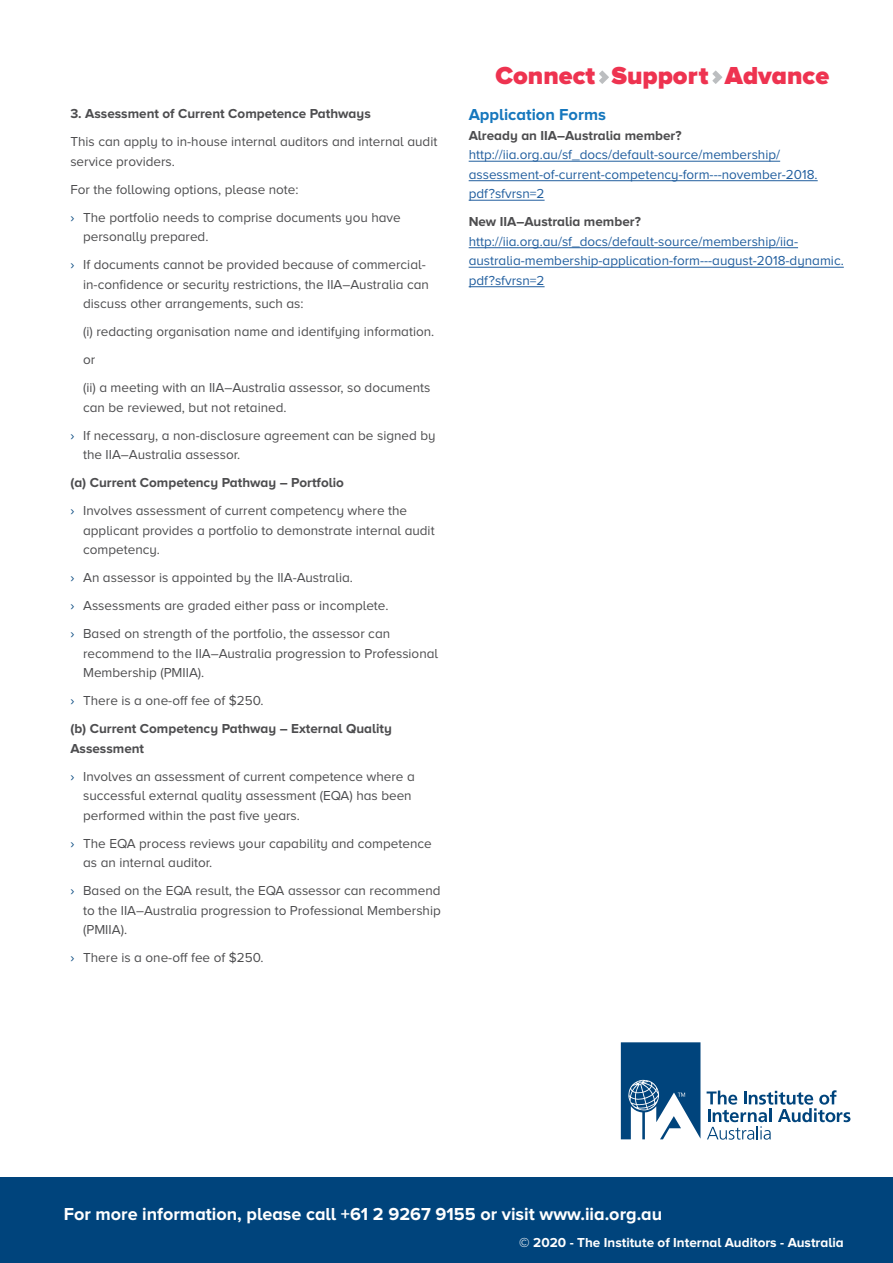
<style>
.page{position:relative;width:893px;height:1263px;background:#fff}
.page>*{position:absolute;margin:0;border:0;box-sizing:border-box;transform-origin:0 0}
.t1{font:900 25.5px "Proxima Nova A";color:#ee3350}
.t2{font:700 18px "Proxima Nova A";color:#fff}
.t3{font:700 16.5px "Proxima Nova A";color:#1677bd}
.t4{font:13.5px/28px "Proxima Nova A";color:#4d4d4f}
.t5{font:13.5px/19.5px "Proxima Nova A";color:#215e9e}
.t6{font:700 13.5px/28px "Proxima Nova A";color:#4d4d4f}
.t7{font:700 13.5px "Proxima Nova A";color:#fff}
.s1{color:#00447c}
.s2{font-weight:700}
.s3{font-weight:400;color:#00447c}
.s4{font-weight:400}
</style>
<div class="page">
<svg style="left:707px;top:1090px;width:143px;height:50px"></svg>
<svg style="left:621px;top:1042px;width:79px;height:97px"></svg>
<div style="left:0;top:1178px;width:893px;height:85px;background:#00447c"></div>
<svg style="left:599px;top:71px;width:10px;height:13px"></svg>
<svg style="left:712px;top:71px;width:10px;height:13px"></svg>
<hr style="left:469px;top:161px;width:311px;height:1px;background:#215e9e">
<hr style="left:469px;top:180px;width:349px;height:1px;background:#215e9e">
<hr style="left:469px;top:200px;width:76px;height:1px;background:#215e9e">
<hr style="left:469px;top:247px;width:329px;height:1px;background:#215e9e">
<hr style="left:469px;top:267px;width:375px;height:1px;background:#215e9e">
<hr style="left:469px;top:286px;width:76px;height:1px;background:#215e9e">
<p class="t6" style="left:70px;top:99px;width:302px">3. Assessment of Current Competence Pathways</p>
<p class="t4" style="left:70px;top:132px;width:368px;line-height:19.5px">This can apply to in-house internal auditors and internal audit service providers.</p>
<p class="t4" style="left:70px;top:175px;width:332px">For the following options, please note:<br><span class="s1">›</span> The portfolio needs to comprise documents you have</p>
<p class="t4" style="left:70px;top:222px;width:357px;text-indent:13px">personally prepared.<br><span class="s1">›</span> If documents cannot be provided because of commercial-</p>
<p class="t4" style="left:83px;top:274px;width:347px;line-height:19.5px">in-confidence or security restrictions, the IIA–Australia can discuss other arrangements, such as:</p>
<p class="t4" style="left:83px;top:317px;width:353px">(i) redacting organisation name and identifying information. or<br>(ii) a meeting with an IIA–Australia assessor, so documents</p>
<p class="t4" style="left:70px;top:393px;width:367px;text-indent:13px">can be reviewed, but not retained.<br><span class="s1">›</span> If necessary, a non-disclosure agreement can be signed by</p>
<p class="t4" style="left:83px;top:440px;width:159px">the IIA–Australia assessor.</p>
<p class="t4" style="left:70px;top:468px;width:338px"><span class="s2">(a) Current Competency Pathway – Portfolio<br></span><span class="s1">›</span> Involves assessment of current competency where the</p>
<p class="t4" style="left:83px;top:520px;width:353px;line-height:19.5px">applicant provides a portfolio to demonstrate internal audit competency.</p>
<p class="t4" style="left:70px;top:563px;width:321px"><span class="s1">›</span> An assessor is appointed by the IIA-Australia.<br><span class="s1">›</span> Assessments are graded either pass or incomplete. <span class="s1">›</span> Based on strength of the portfolio, the assessor can</p>
<p class="t4" style="left:83px;top:643px;width:357px;line-height:19.5px">recommend to the IIA–Australia progression to Professional<br>Membership (PMIIA).</p>
<p class="t6" style="left:70px;top:686px;width:323px"><span class="s3">›</span> <span class="s4">There is a one-off fee of $250.<br></span>(b) Current Competency Pathway – External Quality</p>
<p class="t4" style="left:70px;top:734px;width:346px"><span class="s2">Assessment<br></span><span class="s1">›</span> Involves an assessment of current competence where a</p>
<p class="t4" style="left:83px;top:786px;width:330px;line-height:19.5px">successful external quality assessment (EQA) has been performed within the past five years.</p>
<p class="t4" style="left:83px;top:833px;width:350px;line-height:19.5px;text-indent:-13px"><span class="s1">›</span> The EQA process reviews your capability and competence as an internal auditor.</p>
<p class="t4" style="left:83px;top:881px;width:359px;line-height:19.5px;text-align:justify;text-indent:-13px"><span class="s1">›</span> Based on the EQA result, the EQA assessor can recommend to the IIA–Australia progression to Professional Membership (PMIIA).</p>
<p class="t4" style="left:70px;top:943px;width:195px"><span class="s1">›</span> There is a one-off fee of $250.</p>
<h1 class="t1" style="left:495px;top:61px;width:335px">Connect Support Advance</h1>
<p class="t3" style="left:469px;top:105px;width:139px">Application Forms</p>
<p class="t6" style="left:469px;top:121px;width:214px">Already an IIA–Australia member?</p>
<p class="t5" style="left:469px;top:145px;width:351px">http://iia.org.au/sf_docs/default-source/membership/ assessment-of-current-competency-form---november-2018. pdf?sfvrsn=2</p>
<p class="t6" style="left:469px;top:208px;width:174px">New IIA–Australia member?</p>
<p class="t5" style="left:469px;top:231px;width:377px">http://iia.org.au/sf_docs/default-source/membership/iia&shy;australia-membership-application-form---august-2018-dynamic. pdf?sfvrsn=2</p>
<h2 class="t2" style="left:64px;top:1204px;width:600px">For more information, please call +61 2 9267 9155 or visit www.iia.org.au</h2>
<p class="t7" style="left:519px;top:1234px;width:326px">© 2020 - The Institute of Internal Auditors - Australia</p>
</div>
